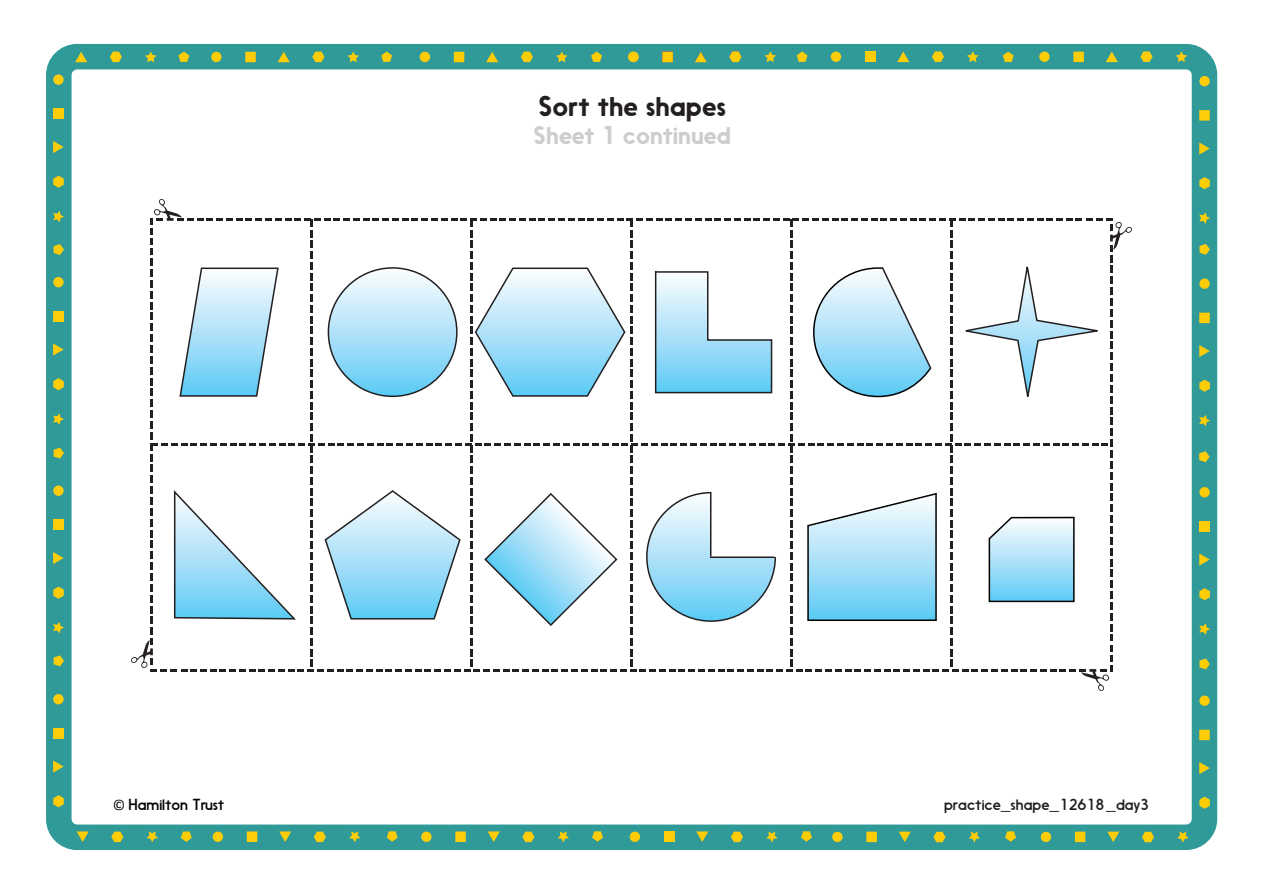
<style>
.page{position:relative;width:1263px;height:893px;background:#fff}
.page>*{position:absolute;margin:0;border:0;box-sizing:border-box;transform-origin:0 0}
.t1{font:27px "Nanami Rounded Med";color:#231f20}
.t2{font:24px "Nanami Rounded Med";color:#cdcdcd}
.File_path_Footer{font:15px "Nanami Rounded Book";color:#231f20}
.t3{font:15px "Nanami Rounded Book";color:#040503}
.s1{font-family:"Calibri"}
</style>
<div class="page">
<div style="left:46px;top:44px;width:1171px;height:806px;border:26px solid #309a99;border-radius:18px"></div>
<div style="left:1199px;top:110px;width:11px;height:11px;background:#fecd08"></div>
<svg style="left:1199px;top:142px;width:11px;height:13px"></svg>
<div style="left:1199px;top:76px;width:11px;height:10px;background:#fecd08;border-radius:50%"></div>
<svg style="left:1199px;top:177px;width:11px;height:12px"></svg>
<svg style="left:1199px;top:212px;width:11px;height:12px"></svg>
<div style="left:1199px;top:313px;width:11px;height:10px;background:#fecd08"></div>
<svg style="left:1199px;top:345px;width:11px;height:12px"></svg>
<div style="left:1199px;top:278px;width:11px;height:11px;background:#fecd08;border-radius:50%"></div>
<svg style="left:1199px;top:380px;width:11px;height:12px"></svg>
<svg style="left:1199px;top:415px;width:11px;height:11px"></svg>
<div style="left:1199px;top:521px;width:11px;height:11px;background:#fecd08"></div>
<svg style="left:1199px;top:553px;width:11px;height:13px"></svg>
<div style="left:1199px;top:487px;width:11px;height:10px;background:#fecd08;border-radius:50%"></div>
<svg style="left:1199px;top:588px;width:11px;height:12px"></svg>
<svg style="left:1199px;top:623px;width:11px;height:12px"></svg>
<div style="left:1199px;top:730px;width:11px;height:10px;background:#fecd08"></div>
<svg style="left:1199px;top:762px;width:11px;height:12px"></svg>
<div style="left:1199px;top:695px;width:11px;height:11px;background:#fecd08;border-radius:50%"></div>
<svg style="left:1199px;top:797px;width:11px;height:12px"></svg>
<div style="left:53px;top:109px;width:11px;height:10px;background:#fecd08"></div>
<svg style="left:53px;top:141px;width:11px;height:12px"></svg>
<div style="left:53px;top:74px;width:11px;height:11px;background:#fecd08;border-radius:50%"></div>
<svg style="left:53px;top:176px;width:11px;height:12px"></svg>
<svg style="left:53px;top:211px;width:11px;height:11px"></svg>
<div style="left:53px;top:311px;width:11px;height:11px;background:#fecd08"></div>
<svg style="left:53px;top:343px;width:11px;height:13px"></svg>
<div style="left:53px;top:277px;width:11px;height:10px;background:#fecd08;border-radius:50%"></div>
<svg style="left:53px;top:378px;width:11px;height:12px"></svg>
<svg style="left:53px;top:413px;width:11px;height:12px"></svg>
<div style="left:53px;top:520px;width:11px;height:10px;background:#fecd08"></div>
<svg style="left:53px;top:552px;width:11px;height:12px"></svg>
<div style="left:53px;top:485px;width:11px;height:11px;background:#fecd08;border-radius:50%"></div>
<svg style="left:53px;top:587px;width:11px;height:12px"></svg>
<svg style="left:53px;top:622px;width:11px;height:11px"></svg>
<div style="left:53px;top:728px;width:11px;height:11px;background:#fecd08"></div>
<svg style="left:53px;top:760px;width:11px;height:13px"></svg>
<div style="left:53px;top:694px;width:11px;height:10px;background:#fecd08;border-radius:50%"></div>
<svg style="left:53px;top:795px;width:11px;height:12px"></svg>
<svg style="left:765px;top:51px;width:11px;height:11px"></svg>
<div style="left:865px;top:52px;width:10px;height:10px;background:#fecd08"></div>
<svg style="left:897px;top:52px;width:12px;height:10px"></svg>
<div style="left:831px;top:52px;width:10px;height:10px;background:#fecd08;border-radius:50%"></div>
<svg style="left:932px;top:51px;width:12px;height:11px"></svg>
<svg style="left:967px;top:51px;width:11px;height:11px"></svg>
<div style="left:1073px;top:52px;width:11px;height:10px;background:#fecd08"></div>
<svg style="left:1106px;top:52px;width:12px;height:10px"></svg>
<div style="left:1039px;top:52px;width:10px;height:10px;background:#fecd08;border-radius:50%"></div>
<svg style="left:1140px;top:51px;width:12px;height:11px"></svg>
<svg style="left:1176px;top:51px;width:11px;height:11px"></svg>
<svg style="left:75px;top:52px;width:12px;height:10px"></svg>
<svg style="left:110px;top:52px;width:12px;height:10px"></svg>
<svg style="left:145px;top:51px;width:11px;height:11px"></svg>
<div style="left:245px;top:52px;width:11px;height:10px;background:#fecd08"></div>
<svg style="left:278px;top:52px;width:12px;height:10px"></svg>
<div style="left:211px;top:52px;width:10px;height:10px;background:#fecd08;border-radius:50%"></div>
<svg style="left:312px;top:52px;width:12px;height:10px"></svg>
<svg style="left:348px;top:51px;width:11px;height:11px"></svg>
<div style="left:454px;top:52px;width:10px;height:10px;background:#fecd08"></div>
<svg style="left:486px;top:52px;width:12px;height:10px"></svg>
<div style="left:420px;top:52px;width:10px;height:10px;background:#fecd08;border-radius:50%"></div>
<svg style="left:521px;top:52px;width:12px;height:10px"></svg>
<svg style="left:556px;top:51px;width:11px;height:11px"></svg>
<div style="left:662px;top:52px;width:11px;height:10px;background:#fecd08"></div>
<svg style="left:695px;top:52px;width:12px;height:10px"></svg>
<div style="left:628px;top:52px;width:10px;height:10px;background:#fecd08;border-radius:50%"></div>
<svg style="left:729px;top:51px;width:12px;height:11px"></svg>
<svg style="left:766px;top:832px;width:11px;height:10px"></svg>
<div style="left:866px;top:832px;width:11px;height:10px;background:#fecd08"></div>
<svg style="left:899px;top:832px;width:12px;height:10px"></svg>
<div style="left:832px;top:832px;width:10px;height:10px;background:#fecd08;border-radius:50%"></div>
<svg style="left:933px;top:832px;width:12px;height:10px"></svg>
<svg style="left:969px;top:832px;width:11px;height:10px"></svg>
<div style="left:1075px;top:832px;width:10px;height:10px;background:#fecd08"></div>
<svg style="left:1107px;top:832px;width:12px;height:10px"></svg>
<div style="left:1041px;top:832px;width:10px;height:10px;background:#fecd08;border-radius:50%"></div>
<svg style="left:1142px;top:832px;width:12px;height:10px"></svg>
<svg style="left:1177px;top:832px;width:11px;height:10px"></svg>
<svg style="left:77px;top:831px;width:12px;height:11px"></svg>
<svg style="left:111px;top:832px;width:12px;height:10px"></svg>
<svg style="left:147px;top:831px;width:11px;height:11px"></svg>
<div style="left:247px;top:831px;width:10px;height:11px;background:#fecd08"></div>
<svg style="left:279px;top:831px;width:12px;height:11px"></svg>
<div style="left:213px;top:832px;width:10px;height:10px;background:#fecd08;border-radius:50%"></div>
<svg style="left:314px;top:832px;width:12px;height:10px"></svg>
<svg style="left:349px;top:831px;width:11px;height:11px"></svg>
<div style="left:455px;top:831px;width:11px;height:11px;background:#fecd08"></div>
<svg style="left:488px;top:831px;width:12px;height:11px"></svg>
<div style="left:421px;top:832px;width:10px;height:10px;background:#fecd08;border-radius:50%"></div>
<svg style="left:522px;top:832px;width:12px;height:10px"></svg>
<svg style="left:558px;top:831px;width:11px;height:11px"></svg>
<div style="left:664px;top:831px;width:10px;height:11px;background:#fecd08"></div>
<svg style="left:696px;top:831px;width:12px;height:11px"></svg>
<div style="left:630px;top:832px;width:10px;height:10px;background:#fecd08;border-radius:50%"></div>
<svg style="left:731px;top:832px;width:12px;height:10px"></svg>
<svg style="left:1199px;top:244px;width:11px;height:11px"></svg>
<svg style="left:1199px;top:658px;width:11px;height:11px"></svg>
<svg style="left:1199px;top:451px;width:10px;height:11px"></svg>
<svg style="left:1003px;top:52px;width:11px;height:10px"></svg>
<svg style="left:797px;top:52px;width:10px;height:10px"></svg>
<svg style="left:591px;top:52px;width:11px;height:10px"></svg>
<svg style="left:381px;top:52px;width:11px;height:10px"></svg>
<svg style="left:178px;top:52px;width:11px;height:10px"></svg>
<svg style="left:54px;top:244px;width:10px;height:11px"></svg>
<svg style="left:54px;top:448px;width:10px;height:10px"></svg>
<svg style="left:54px;top:655px;width:10px;height:11px"></svg>
<svg style="left:181px;top:831px;width:11px;height:11px"></svg>
<svg style="left:387px;top:831px;width:11px;height:11px"></svg>
<svg style="left:592px;top:831px;width:11px;height:11px"></svg>
<svg style="left:801px;top:831px;width:11px;height:11px"></svg>
<svg style="left:1005px;top:831px;width:11px;height:11px"></svg>
<svg style="left:131px;top:199px;width:1001px;height:492px"></svg>
<p class="t1" style="left:538px;top:89px;width:189px">Sort the shapes</p>
<p class="t2" style="left:533px;top:121px;width:199px">Sheet 1 continued</p>
<p class="t3" style="left:113px;top:796px;width:113px"><span class="s1">©</span> Hamilton Trust</p>
<p class="File_path_Footer" style="left:944px;top:796px;width:207px">practice_shape_12618_day3</p>
</div>
